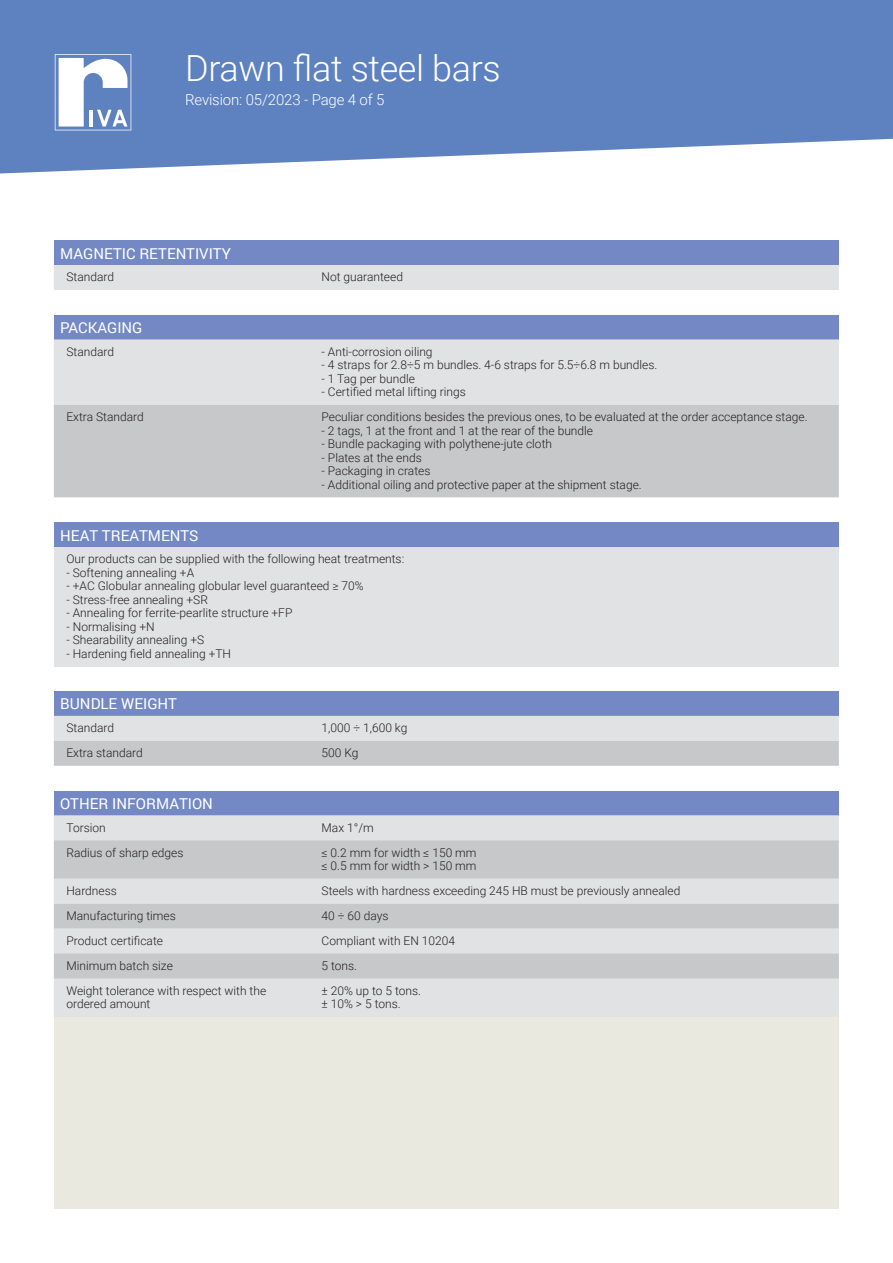
<style>
.page{position:relative;width:893px;height:1263px;background:#fff}
.page>*{position:absolute;margin:0;border:0;box-sizing:border-box;transform-origin:0 0}
.t1{font:300 36px "Roboto";letter-spacing:-.01em;color:#fff}
.t2{font:15px "Roboto";color:#fff}
.t3{font:300 15px "Roboto";letter-spacing:-.01em;color:#fff}
.t4{font:300 12px/13.5px "Roboto";color:#231f20}
</style>
<div class="page">
<svg style="left:0;top:0;width:893px;height:173px;background:#6e8dc6"></svg>
<svg style="left:55px;top:54px;width:76px;height:76px"></svg>
<div style="left:54px;top:929px;width:785px;height:280px;background:#e9e9df"></div>
<div style="left:54px;top:241px;width:785px;height:24px;background:#7388c4"></div>
<div style="left:54px;top:265px;width:785px;height:25px;background:#e1e2e4"></div>
<div style="left:54px;top:315px;width:785px;height:24px;background:#7388c4"></div>
<div style="left:54px;top:339px;width:785px;height:66px;background:#e1e2e4"></div>
<div style="left:54px;top:405px;width:785px;height:92px;background:#c7c8ca"></div>
<div style="left:54px;top:523px;width:785px;height:24px;background:#7388c4"></div>
<div style="left:54px;top:547px;width:785px;height:119px;background:#e1e2e4"></div>
<div style="left:54px;top:692px;width:785px;height:24px;background:#7388c4"></div>
<svg style="left:54px;top:716px;width:785px;height:50px;background:#d4d5d7"></svg>
<div style="left:54px;top:791px;width:785px;height:24px;background:#7388c4"></div>
<svg style="left:54px;top:815px;width:785px;height:164px;background:#dfe0e3"></svg>
<svg style="left:54px;top:840px;width:785px;height:138px;fill:#c7c8ca"></svg>
<h1 class="t1" style="left:185px;top:43px;width:317px">Drawn flat steel bars</h1>
<p class="t3" style="left:185px;top:89px;width:201px">Revision: 05/2023 - Page 4 of 5</p>
<p class="t2" style="left:60px;top:243px;width:172px">MAGNETIC RETENTIVITY</p>
<p class="t4" style="left:66px;top:270px;width:49px">Standard</p>
<p class="t4" style="left:322px;top:270px;width:83px">Not guaranteed</p>
<p class="t2" style="left:60px;top:317px;width:84px">PACKAGING</p>
<p class="t4" style="left:66px;top:344px;width:49px">Standard</p>
<p class="t4" style="left:322px;top:344px;width:113px">- Anti-corrosion oiling</p>
<p class="t4" style="left:322px;top:358px;width:337px">- 4 straps for 2.8÷5 m bundles. 4-6 straps for 5.5÷6.8 m bundles.</p>
<p class="t4" style="left:322px;top:371px;width:95px">- 1 Tag per bundle</p>
<p class="t4" style="left:322px;top:385px;width:146px">- Certified metal lifting rings</p>
<p class="t4" style="left:66px;top:410px;width:79px">Extra Standard</p>
<p class="t4" style="left:322px;top:410px;width:487px">Peculiar conditions besides the previous ones, to be evaluated at the order acceptance stage.</p>
<p class="t4" style="left:322px;top:423px;width:273px">- 2 tags, 1 at the front and 1 at the rear of the bundle</p>
<p class="t4" style="left:322px;top:437px;width:232px">- Bundle packaging with polythene-jute cloth</p>
<p class="t4" style="left:322px;top:450px;width:102px">- Plates at the ends</p>
<p class="t4" style="left:322px;top:464px;width:110px">- Packaging in crates</p>
<p class="t4" style="left:322px;top:477px;width:322px">- Additional oiling and protective paper at the shipment stage.</p>
<p class="t2" style="left:60px;top:525px;width:140px">HEAT TREATMENTS</p>
<p class="t4" style="left:66px;top:552px;width:339px">Our products can be supplied with the following heat treatments:</p>
<p class="t4" style="left:66px;top:565px;width:129px">- Softening annealing +A</p>
<p class="t4" style="left:66px;top:579px;width:299px">- +AC Globular annealing globular level guaranteed ≥ 70%</p>
<p class="t4" style="left:66px;top:592px;width:143px">- Stress-free annealing +SR</p>
<p class="t4" style="left:66px;top:606px;width:227px">- Annealing for ferrite-pearlite structure +FP</p>
<p class="t4" style="left:66px;top:619px;width:90px">- Normalising +N</p>
<p class="t4" style="left:66px;top:633px;width:139px">- Shearability annealing +S</p>
<p class="t4" style="left:66px;top:646px;width:166px">- Hardening field annealing +TH</p>
<p class="t2" style="left:60px;top:694px;width:118px">BUNDLE WEIGHT</p>
<p class="t4" style="left:66px;top:721px;width:49px">Standard</p>
<p class="t4" style="left:322px;top:721px;width:87px">1,000 ÷ 1,600 kg</p>
<p class="t4" style="left:66px;top:746px;width:78px">Extra standard</p>
<p class="t4" style="left:322px;top:746px;width:38px">500 Kg</p>
<p class="t2" style="left:60px;top:793px;width:154px">OTHER INFORMATION</p>
<p class="t4" style="left:66px;top:820px;width:41px">Torsion</p>
<p class="t4" style="left:322px;top:820px;width:54px">Max 1°/m</p>
<p class="t4" style="left:66px;top:845px;width:119px">Radius of sharp edges</p>
<p class="t4" style="left:322px;top:845px;width:156px">≤ 0.2 mm for width ≤ 150 mm ≤ 0.5 mm for width &gt; 150 mm</p>
<p class="t4" style="left:66px;top:884px;width:52px">Hardness</p>
<p class="t4" style="left:322px;top:884px;width:360px">Steels with hardness exceeding 245 HB must be previously annealed</p>
<p class="t4" style="left:66px;top:909px;width:111px">Manufacturing times</p>
<p class="t4" style="left:322px;top:909px;width:68px">40 ÷ 60 days</p>
<p class="t4" style="left:66px;top:933px;width:98px">Product certificate</p>
<p class="t4" style="left:322px;top:933px;width:135px">Compliant with EN 10204</p>
<p class="t4" style="left:66px;top:958px;width:108px">Minimum batch size</p>
<p class="t4" style="left:322px;top:958px;width:37px">5 tons.</p>
<p class="t4" style="left:66px;top:983px;width:201px">Weight tolerance with respect with the ordered amount</p>
<p class="t4" style="left:322px;top:983px;width:101px">± 20% up to 5 tons. ± 10% &gt; 5 tons.</p>
</div>
